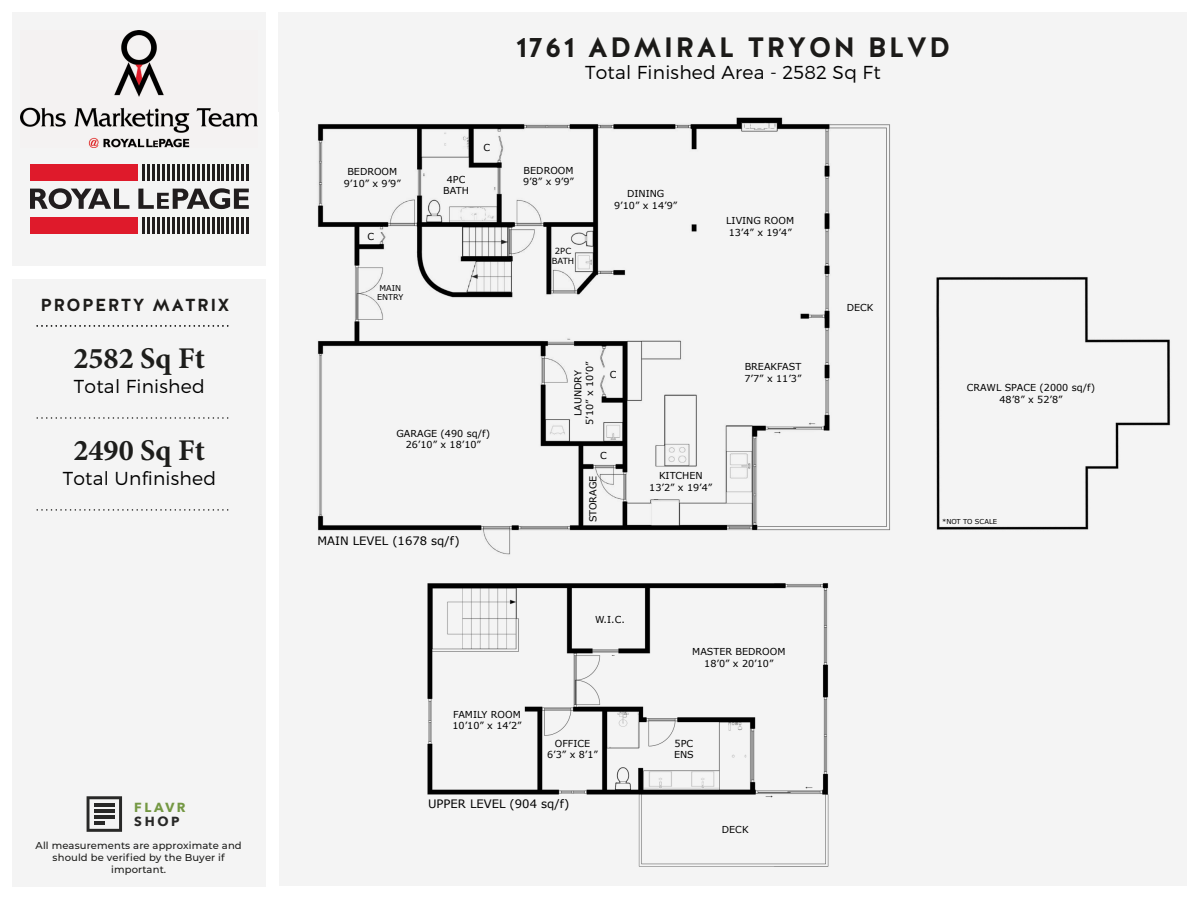
<style>
.page{position:relative;width:1200px;height:900px;background:#fff}
.page>*{position:absolute;margin:0;border:0;box-sizing:border-box;transform-origin:0 0}
.t1{font:700 30.12px "Minion Pro";color:#1d1d1b}
.t2{font:700 28px "Halis GR";letter-spacing:.075em;color:#1d1c1a}
.t3{font:300 18.76px "Montserrat";letter-spacing:.01em;color:#000}
.t4{font:700 17.44px "Halis GR";letter-spacing:.075em;color:#1d1c1a}
.t5{font:700 13.16px "Avenir Next";letter-spacing:.195em;color:#749843}
.t6{font:700 13.16px "Avenir Next";color:#282827}
.t7{font:11.6px "Verdana";color:#000}
.t8{font:500 10px/12px "Montserrat";letter-spacing:.01em;color:#1d1d1b;text-align:center}
.t9{font:9.6px/11.5px "Verdana";color:#000;text-align:center}
.t10{font:8.4px/10.1px "Verdana";color:#000;text-align:center}
.t11{font:8px/9.6px "Verdana";color:#000;text-align:center}
.t12{font:6.8px "Verdana";color:#000}
</style>
<div class="page">
<div style="left:279px;top:112px;width:908px;height:774px;background:#f4f4f4"></div>
<div style="left:12px;top:12px;width:254px;height:875px;background:#f4f4f4"></div>
<div style="left:12px;top:266px;width:267px;height:13px;background:#fff"></div>
<svg style="left:87px;top:796px;width:35px;height:36px"></svg>
<svg style="left:30px;top:188px;width:99px;height:21px"></svg>
<svg style="left:138px;top:188px;width:111px;height:21px"></svg>
<div style="left:30px;top:164px;width:107px;height:16px;background:#df1a2b"></div>
<svg style="left:143px;top:164px;width:2px;height:16px"></svg>
<hr style="left:147px;top:164px;width:3px;height:16px;background:#231f20">
<svg style="left:152px;top:164px;width:97px;height:16px"></svg>
<div style="left:30px;top:217px;width:107px;height:16px;background:#df1a2b"></div>
<svg style="left:143px;top:217px;width:2px;height:16px"></svg>
<hr style="left:147px;top:217px;width:3px;height:16px;background:#231f20">
<svg style="left:152px;top:217px;width:97px;height:16px"></svg>
<div style="left:279px;top:12px;width:908px;height:100px;background:#f4f4f4"></div>
<svg style="left:37px;top:509px;width:192px;height:2px"></svg>
<svg style="left:37px;top:417px;width:192px;height:2px"></svg>
<svg style="left:37px;top:325px;width:192px;height:2px"></svg>
<img style="left:21px;top:31px;width:236px;height:117px">
<img style="left:317px;top:117px;width:854px;height:750px">
<h3 class="t4" style="left:40px;top:294px;width:190px">PROPERTY MATRIX</h3>
<h1 class="t1" style="left:74px;top:337px;width:133px">2582 Sq Ft</h1>
<h3 class="t3" style="left:74px;top:375px;width:132px">Total Finished</h3>
<h1 class="t1" style="left:74px;top:429px;width:133px">2490 Sq Ft</h1>
<h3 class="t3" style="left:63px;top:467px;width:155px">Total Unfinished</h3>
<h3 class="t5" style="left:134px;top:796px;width:53px">FLAVR</h3>
<h3 class="t6" style="left:134px;top:810px;width:47px">SHOP</h3>
<p class="t8" style="left:36px;top:839px;width:208px">All measurements are approximate and should be verified by the Buyer if important.</p>
<p class="t9" style="left:344px;top:166px;width:58px">BEDROOM<br>9’10” x 9’9”</p>
<p class="t9" style="left:443px;top:174px;width:27px">4PC<br>BATH</p>
<p class="t9" style="left:368px;top:231px;width:8px">C</p>
<p class="t9" style="left:484px;top:142px;width:8px">C</p>
<p class="t11" style="left:377px;top:283px;width:28px">MAIN<br>ENTRY</p>
<p class="t9" style="left:397px;top:427px;width:95px">GARAGE (490 sq/f)<br>26’10” x 18’10”</p>
<p class="t7" style="left:317px;top:534px;width:144px">MAIN LEVEL (1678 sq/f)</p>
<h2 class="t2" style="left:515px;top:29px;width:436px">1761 ADMIRAL TRYON BLVD</h2>
<h3 class="t3" style="left:585px;top:61px;width:297px">Total Finished Area - 2582 Sq Ft</h3>
<p class="t9" style="left:523px;top:165px;width:52px;text-align:left">BEDROOM<br>9’8” x 9’9”</p>
<p class="t10" style="left:552px;top:246px;width:24px">2PC<br>BATH</p>
<p class="t9" style="left:614px;top:188px;width:65px">DINING<br>9’10” x 14’9”</p>
<p class="t9" style="left:726px;top:215px;width:69px;text-align:left">LIVING ROOM<br>13’4” x 19’4”</p>
<p class="t9" style="left:572px;top:425px;width:65px;rotate:-90deg">LAUNDRY<br>5’10” x 10’0”</p>
<p class="t9" style="left:610px;top:368px;width:8px">C</p>
<p class="t9" style="left:600px;top:450px;width:8px">C</p>
<p class="t9" style="left:587px;top:522px;width:48px;rotate:-90deg">STORAGE</p>
<p class="t9" style="left:745px;top:361px;width:58px;text-align:left">BREAKFAST<br>7’7” x 11’3”</p>
<p class="t9" style="left:649px;top:470px;width:65px">KITCHEN<br>13’2” x 19’4”</p>
<p class="t9" style="left:847px;top:302px;width:28px">DECK</p>
<p class="t9" style="left:967px;top:382px;width:130px">CRAWL SPACE (2000 sq/f)<br>48’8” x 52’8”</p>
<p class="t12" style="left:942px;top:517px;width:57px">*NOT TO SCALE</p>
<p class="t9" style="left:595px;top:614px;width:31px">W.I.C.</p>
<p class="t9" style="left:692px;top:646px;width:95px">MASTER BEDROOM<br>18’0” x 20’10”</p>
<p class="t9" style="left:452px;top:709px;width:71px;text-align:left">FAMILY ROOM<br>10’10” x 14’2”</p>
<p class="t9" style="left:547px;top:738px;width:52px">OFFICE<br>6’3” x 8’1”</p>
<p class="t7" style="left:428px;top:797px;width:143px">UPPER LEVEL (904 sq/f)</p>
<p class="t9" style="left:674px;top:738px;width:21px;text-align:left">5PC<br>ENS</p>
<p class="t9" style="left:722px;top:824px;width:28px">DECK</p>
</div>
